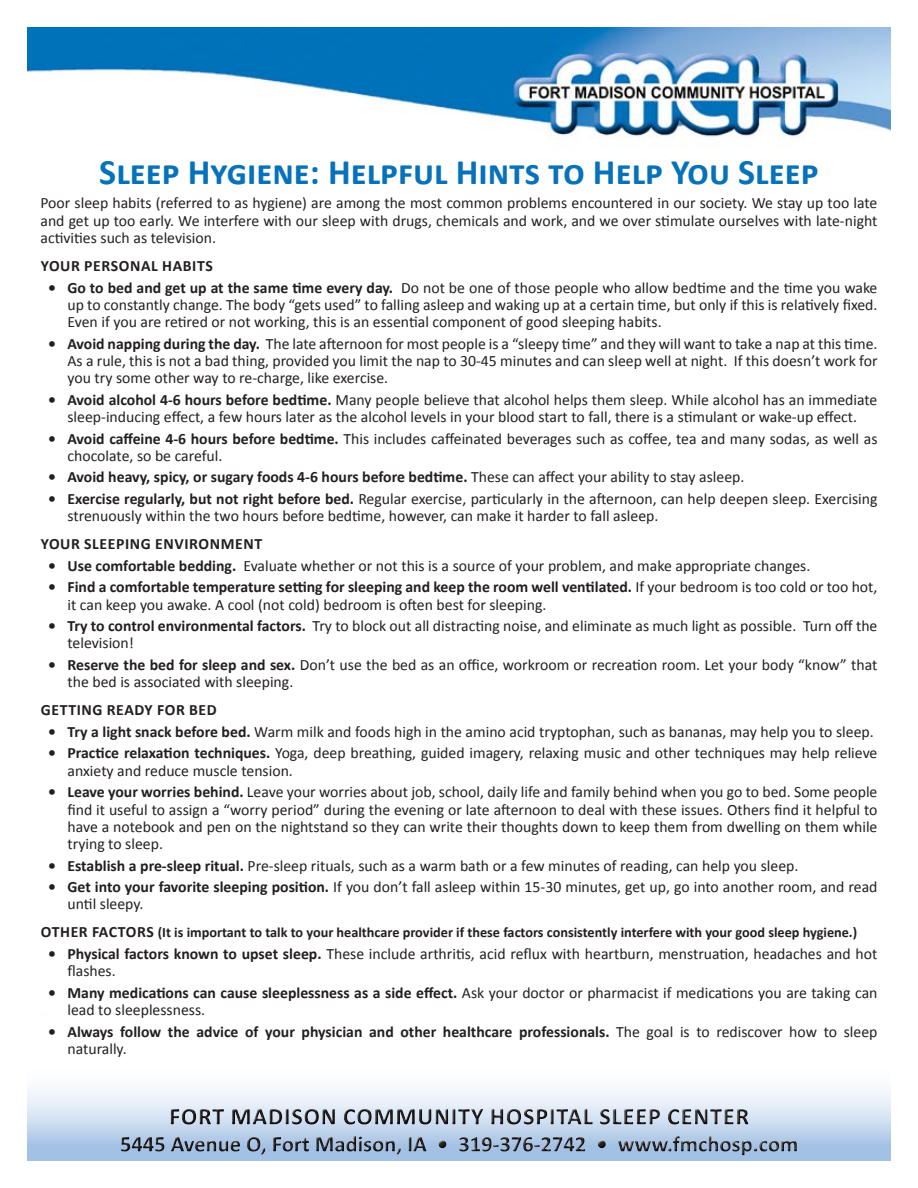
<style>
.page{position:relative;width:918px;height:1188px;background:#fff}
.page>*{position:absolute;margin:0;border:0;box-sizing:border-box;transform-origin:0 0}
.t1{font:700 36px "Calibri";color:#0672ba}
.t2{font:15.75px/17.2px "Calibri";color:#231f20}
.t3{font:700 15.75px/17.2px "Calibri";letter-spacing:.01em;color:#231f20}
.t4{font:700 15.75px "Calibri";letter-spacing:.04em;color:#231f20}
.t5{font:700 14.25px "Calibri";color:#231f20}
.s1{font-weight:700}
.s2{font-weight:400}
.s3{font-size:15.75px}
</style>
<div class="page">
<img style="left:27px;top:28px;width:864px;height:111px">
<div style="left:27px;top:1068px;width:864px;height:93px;background:linear-gradient(to bottom,#fff,#9bbce2)"></div>
<div style="left:119px;top:1107px;width:680px;height:49px;background:#e4edf7"></div>
<div style="left:119px;top:1108px;width:680px;height:49px;background:#231f20;opacity:.75"></div>
<p class="t1" style="left:99px;top:150px;width:721px">Sleep Hygiene: Helpful Hints to Help You Sleep</p>
<p class="t2" style="left:40px;top:195px;width:838px;text-align:justify">Poor sleep habits (referred to as hygiene) are among the most common problems encountered in our society. We stay up too late and get up too early. We interfere with our sleep with drugs, chemicals and work, and we over stimulate ourselves with late-night activities such as television.</p>
<p class="t4" style="left:41px;top:256px;width:174px">YOUR PERSONAL HABITS</p>
<p class="t2" style="left:68px;top:279px;width:812px;text-align:justify;text-indent:-20px"><span class="s1">• Go to bed and get up at the same time every day.</span> Do not be one of those people who allow bedtime and the time you wake up to constantly change. The body “gets used” to falling asleep and waking up at a certain time, but only if this is relatively fixed.<br>Even if you are retired or not working, this is an essential component of good sleeping habits.</p>
<p class="t2" style="left:68px;top:335px;width:812px;text-align:justify;text-indent:-20px"><span class="s1">• Avoid napping during the day.</span> The late afternoon for most people is a “sleepy time” and they will want to take a nap at this time.<br>As a rule, this is not a bad thing, provided you limit the nap to 30-45 minutes and can sleep well at night. If this doesn’t work for you try some other way to re-charge, like exercise.</p>
<p class="t2" style="left:48px;top:391px;width:831px;text-align:center"><span class="s1">• Avoid alcohol 4-6 hours before bedtime.</span> Many people believe that alcohol helps them sleep. While alcohol has an immediate sleep-inducing effect, a few hours later as the alcohol levels in your blood start to fall, there is a stimulant or wake-up effect.</p>
<p class="t2" style="left:68px;top:430px;width:811px;text-indent:-20px"><span class="s1">• Avoid caffeine 4-6 hours before bedtime.</span> This includes caffeinated beverages such as coffee, tea and many sodas, as well as chocolate, so be careful.</p>
<p class="t3" style="left:48px;top:469px;width:698px">• Avoid heavy, spicy, or sugary foods 4-6 hours before bedtime. <span class="s2">These can affect your ability to stay asleep.</span></p>
<p class="t2" style="left:68px;top:490px;width:811px;text-indent:-20px"><span class="s1">• Exercise regularly, but not right before bed.</span> Regular exercise, particularly in the afternoon, can help deepen sleep. Exercising strenuously within the two hours before bedtime, however, can make it harder to fall asleep.</p>
<p class="t4" style="left:41px;top:534px;width:223px">YOUR SLEEPING ENVIRONMENT</p>
<p class="t2" style="left:48px;top:557px;width:764px"><span class="s1">• Use comfortable bedding.</span> Evaluate whether or not this is a source of your problem, and make appropriate changes.</p>
<p class="t2" style="left:68px;top:579px;width:811px;text-indent:-20px"><span class="s1">• Find a comfortable temperature setting for sleeping and keep the room well ventilated.</span> If your bedroom is too cold or too hot, it can keep you awake. A cool (not cold) bedroom is often best for sleeping.</p>
<p class="t2" style="left:68px;top:617px;width:811px;text-indent:-20px"><span class="s1">• Try to control environmental factors.</span> Try to block out all distracting noise, and eliminate as much light as possible. Turn off the television!</p>
<p class="t2" style="left:68px;top:656px;width:811px;text-indent:-20px"><span class="s1">• Reserve the bed for sleep and sex.</span> Don’t use the bed as an office, workroom or recreation room. Let your body “know” that the bed is associated with sleeping.</p>
<p class="t4" style="left:41px;top:700px;width:177px">GETTING READY FOR BED</p>
<p class="t2" style="left:48px;top:723px;width:827px"><span class="s1">• Try a light snack before bed.</span> Warm milk and foods high in the amino acid tryptophan, such as bananas, may help you to sleep.</p>
<p class="t2" style="left:68px;top:745px;width:812px;text-indent:-20px"><span class="s1">• Practice relaxation techniques.</span> Yoga, deep breathing, guided imagery, relaxing music and other techniques may help relieve anxiety and reduce muscle tension.</p>
<p class="t2" style="left:68px;top:784px;width:811px;text-align:justify;text-indent:-20px"><span class="s1">• Leave your worries behind.</span> Leave your worries about job, school, daily life and family behind when you go to bed. Some people find it useful to assign a “worry period” during the evening or late afternoon to deal with these issues. Others find it helpful to have a notebook and pen on the nightstand so they can write their thoughts down to keep them from dwelling on them while trying to sleep.</p>
<p class="t2" style="left:48px;top:857px;width:752px"><span class="s1">• Establish a pre-sleep ritual.</span> Pre-sleep rituals, such as a warm bath or a few minutes of reading, can help you sleep.</p>
<p class="t2" style="left:68px;top:878px;width:811px;text-indent:-20px"><span class="s1">• Get into your favorite sleeping position.</span> If you don’t fall asleep within 15-30 minutes, get up, go into another room, and read until sleepy.</p>
<p class="t5" style="left:41px;top:924px;width:818px"><span class="s3">OTHER FACTORS</span> (It is important to talk to your healthcare provider if these factors consistently interfere with your good sleep hygiene.)</p>
<p class="t2" style="left:68px;top:945px;width:811px;text-indent:-20px"><span class="s1">• Physical factors known to upset sleep.</span> These include arthritis, acid reflux with heartburn, menstruation, headaches and hot flashes.</p>
<p class="t2" style="left:68px;top:984px;width:811px;text-indent:-20px"><span class="s1">• Many medications can cause sleeplessness as a side effect.</span> Ask your doctor or pharmacist if medications you are taking can lead to sleeplessness.</p>
<p class="t3" style="left:68px;top:1023px;width:811px;text-indent:-20px">• Always follow the advice of your physician and other healthcare professionals. <span class="s2">The goal is to rediscover how to sleep naturally.</span></p>
</div>
